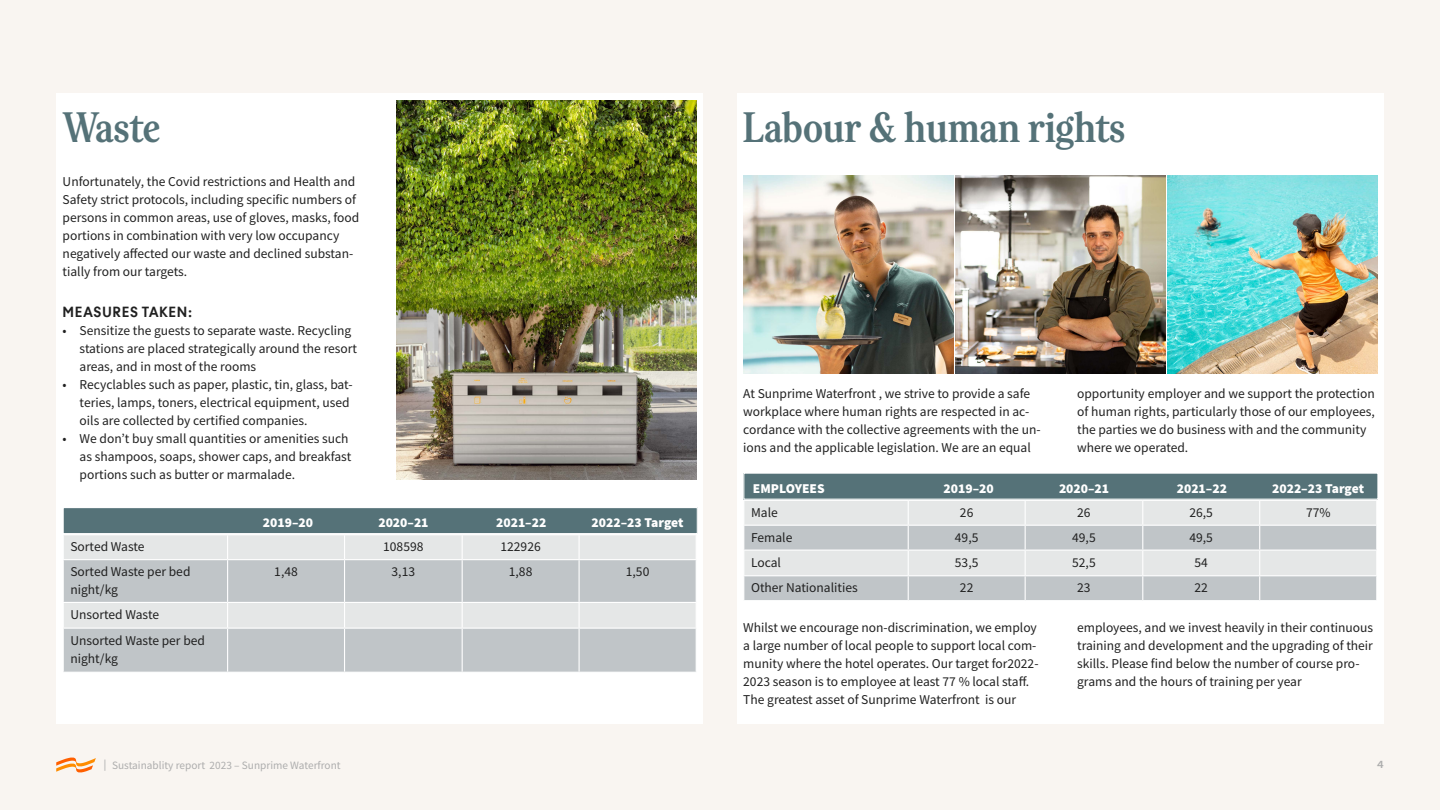
<style>
.page{position:relative;width:1440px;height:810px;background:#f9f5f1}
.page>*{position:absolute;margin:0;border:0;box-sizing:border-box;transform-origin:0 0}
.H1_Serif{font:45px "NLTG Wave Serif";color:#557278}
.t1{font:700 15px "Thomas Headline";letter-spacing:.045em;color:#202020}
.Copy{font:13.5px/18px "Source Sans Pro";color:#202020}
.Copy-2{font:900 13.5px "Source Sans Pro";color:#fff}
.t2{font:11.25px "Source Sans Pro";color:#adadad;scale:1.15 1}
.t3{font:600 11.25px "Source Sans Pro";color:#adadad;scale:1.15 1}
</style>
<div class="page">
<svg style="left:56px;top:758px;width:40px;height:14px"></svg>
<div style="left:56px;top:94px;width:647px;height:630px;background:#fff"></div>
<div style="left:737px;top:94px;width:647px;height:630px;background:#fff"></div>
<img style="left:397px;top:100px;width:300px;height:379px">
<img style="left:743px;top:176px;width:210px;height:198px">
<img style="left:955px;top:176px;width:210px;height:198px">
<img style="left:1167px;top:176px;width:210px;height:198px">
<div style="left:63px;top:508px;width:634px;height:26px;background:#557278"></div>
<div style="left:63px;top:507px;width:635px;height:27px;border:1px solid #fff"></div>
<div style="left:64px;top:535px;width:632px;height:24px;background:#e5e7e7"></div>
<svg style="left:64px;top:560px;width:632px;height:112px;background:#c9cdcf"></svg>
<hr style="left:63px;top:628px;width:165px;height:1px;background:#fff">
<hr style="left:228px;top:628px;width:117px;height:1px;background:#fff">
<hr style="left:345px;top:628px;width:117px;height:1px;background:#fff">
<hr style="left:462px;top:628px;width:117px;height:1px;background:#fff">
<hr style="left:579px;top:628px;width:118px;height:1px;background:#fff">
<hr style="left:63px;top:602px;width:165px;height:1px;background:#fff">
<hr style="left:228px;top:602px;width:117px;height:1px;background:#fff">
<hr style="left:345px;top:602px;width:117px;height:1px;background:#fff">
<hr style="left:462px;top:602px;width:117px;height:1px;background:#fff">
<hr style="left:579px;top:602px;width:118px;height:1px;background:#fff">
<svg style="left:227px;top:535px;width:1px;height:24px"></svg>
<hr style="left:227px;top:560px;width:1px;height:42px;background:#fff">
<svg style="left:227px;top:603px;width:1px;height:25px"></svg>
<hr style="left:227px;top:629px;width:1px;height:43px;background:#fff">
<svg style="left:344px;top:535px;width:1px;height:24px"></svg>
<hr style="left:344px;top:560px;width:1px;height:42px;background:#fff">
<svg style="left:344px;top:603px;width:1px;height:25px"></svg>
<hr style="left:344px;top:629px;width:1px;height:43px;background:#fff">
<svg style="left:462px;top:535px;width:1px;height:24px"></svg>
<svg style="left:579px;top:535px;width:1px;height:24px"></svg>
<hr style="left:462px;top:560px;width:1px;height:42px;background:#fff">
<hr style="left:579px;top:560px;width:1px;height:42px;background:#fff">
<svg style="left:462px;top:603px;width:1px;height:25px"></svg>
<svg style="left:579px;top:603px;width:1px;height:25px"></svg>
<hr style="left:462px;top:629px;width:1px;height:43px;background:#fff">
<hr style="left:579px;top:629px;width:1px;height:43px;background:#fff">
<div style="left:744px;top:473px;width:634px;height:26px;background:#557278"></div>
<div style="left:743px;top:473px;width:636px;height:27px;border:1px solid #fff"></div>
<div style="left:744px;top:501px;width:632px;height:24px;background:#e5e7e7"></div>
<svg style="left:744px;top:526px;width:632px;height:74px;background:#cdd1d3"></svg>
<hr style="left:743px;top:575px;width:165px;height:1px;background:#fff">
<hr style="left:908px;top:575px;width:117px;height:1px;background:#fff">
<hr style="left:1025px;top:575px;width:118px;height:1px;background:#fff">
<hr style="left:1143px;top:575px;width:117px;height:1px;background:#fff">
<hr style="left:1260px;top:575px;width:117px;height:1px;background:#fff">
<hr style="left:743px;top:550px;width:165px;height:1px;background:#fff">
<hr style="left:908px;top:550px;width:117px;height:1px;background:#fff">
<hr style="left:1025px;top:550px;width:118px;height:1px;background:#fff">
<hr style="left:1143px;top:550px;width:117px;height:1px;background:#fff">
<hr style="left:1260px;top:550px;width:117px;height:1px;background:#fff">
<svg style="left:908px;top:501px;width:1px;height:99px"></svg>
<svg style="left:1025px;top:501px;width:1px;height:99px"></svg>
<svg style="left:1142px;top:501px;width:1px;height:99px"></svg>
<svg style="left:1259px;top:501px;width:1px;height:99px"></svg>
<svg style="left:1376px;top:526px;width:1px;height:74px"></svg>
<hr style="left:908px;top:525px;width:117px;height:1px;background:#fff">
<hr style="left:1025px;top:525px;width:118px;height:1px;background:#fff">
<hr style="left:1143px;top:525px;width:117px;height:1px;background:#fff">
<p class="H1_Serif" style="left:63px;top:102px;width:99px">Waste</p>
<p class="H1_Serif" style="left:743px;top:102px;width:383px">Labour &amp; human rights</p>
<p class="Copy" style="left:63px;top:172px;width:298px">Unfortunately, the Covid restrictions and Health and Safety strict protocols, including specific numbers of persons in common areas, use of gloves, masks, food portions in combination with very low occupancy negatively affected our waste and declined substan&shy;tially from our targets.</p>
<h5 class="t1" style="left:63px;top:305px;width:131px">MEASURES TAKEN:</h5>
<p class="Copy" style="left:80px;top:322px;width:279px;text-indent:-17px">• Sensitize the guests to separate waste. Recycling stations are placed strategically around the resort areas, and in most of the rooms</p>
<p class="Copy" style="left:80px;top:376px;width:275px;text-indent:-17px">• Recyclables such as paper, plastic, tin, glass, bat&shy;teries, lamps, toners, electrical equipment, used oils are collected by certified companies.</p>
<p class="Copy" style="left:80px;top:430px;width:273px;text-indent:-17px">• We don’t buy small quantities or amenities such as shampoos, soaps, shower caps, and breakfast portions such as butter or marmalade.</p>
<p class="Copy-2" style="left:263px;top:513px;width:52px">2019–20</p>
<p class="Copy-2" style="left:378px;top:513px;width:52px">2020–21</p>
<p class="Copy-2" style="left:496px;top:513px;width:52px">2021–22</p>
<p class="Copy-2" style="left:592px;top:513px;width:93px">2022–23 Target</p>
<p class="Copy" style="left:70px;top:538px;width:76px">Sorted Waste</p>
<p class="Copy" style="left:383px;top:538px;width:42px">108598</p>
<p class="Copy" style="left:501px;top:538px;width:42px">122926</p>
<p class="Copy" style="left:70px;top:563px;width:122px">Sorted Waste per bed night/kg</p>
<p class="Copy" style="left:274px;top:563px;width:25px">1,48</p>
<p class="Copy" style="left:392px;top:563px;width:25px">3,13</p>
<p class="Copy" style="left:509px;top:563px;width:25px">1,88</p>
<p class="Copy" style="left:626px;top:563px;width:25px">1,50</p>
<p class="Copy" style="left:70px;top:605px;width:90px">Unsorted Waste</p>
<p class="Copy" style="left:70px;top:631px;width:136px">Unsorted Waste per bed night/kg</p>
<p class="Copy" style="left:743px;top:384px;width:299px">At Sunprime Waterfront , we strive to provide a safe workplace where human rights are respected in ac&shy;cordance with the collective agreements with the un&shy;ions and the applicable legislation. We are an equal</p>
<p class="Copy" style="left:1077px;top:384px;width:299px">opportunity employer and we support the protection of human rights, particularly those of our employees, the parties we do business with and the community where we operated.</p>
<p class="Copy-2" style="left:753px;top:479px;width:73px">EMPLOYEES</p>
<p class="Copy-2" style="left:944px;top:479px;width:52px">2019–20</p>
<p class="Copy-2" style="left:1059px;top:479px;width:52px">2020–21</p>
<p class="Copy-2" style="left:1177px;top:479px;width:52px">2021–22</p>
<p class="Copy-2" style="left:1272px;top:479px;width:93px">2022–23 Target</p>
<p class="Copy" style="left:751px;top:503px;width:28px">Male</p>
<p class="Copy" style="left:960px;top:503px;width:15px">26</p>
<p class="Copy" style="left:1077px;top:503px;width:15px">26</p>
<p class="Copy" style="left:1190px;top:503px;width:25px">26,5</p>
<p class="Copy" style="left:1306px;top:503px;width:26px">77%</p>
<p class="Copy" style="left:751px;top:528px;width:43px">Female</p>
<p class="Copy" style="left:955px;top:528px;width:25px">49,5</p>
<p class="Copy" style="left:1072px;top:528px;width:25px">49,5</p>
<p class="Copy" style="left:1190px;top:528px;width:25px">49,5</p>
<p class="Copy" style="left:751px;top:553px;width:31px">Local</p>
<p class="Copy" style="left:955px;top:553px;width:25px">53,5</p>
<p class="Copy" style="left:1072px;top:553px;width:25px">52,5</p>
<p class="Copy" style="left:1195px;top:553px;width:15px">54</p>
<p class="Copy" style="left:751px;top:579px;width:108px">Other Nationalities</p>
<p class="Copy" style="left:960px;top:579px;width:15px">22</p>
<p class="Copy" style="left:1077px;top:579px;width:15px">23</p>
<p class="Copy" style="left:1195px;top:579px;width:15px">22</p>
<p class="Copy" style="left:743px;top:618px;width:297px">Whilst we encourage non-discrimination, we employ a large number of local people to support local com&shy;munity where the hotel operates. Our target for2022- 2023 season is to employee at least 77 % local staff.<br>The greatest asset of Sunprime Waterfront is our</p>
<p class="Copy" style="left:1077px;top:618px;width:298px">employees, and we invest heavily in their continuous training and development and the upgrading of their skills. Please find below the number of course pro&shy;grams and the hours of training per year</p>
<p class="t2" style="left:103px;top:758px;width:208px">| Sustainablity report 2023 – Sunprime Waterfront</p>
<p class="t3" style="left:1377px;top:757px;width:7px">4</p>
</div>
